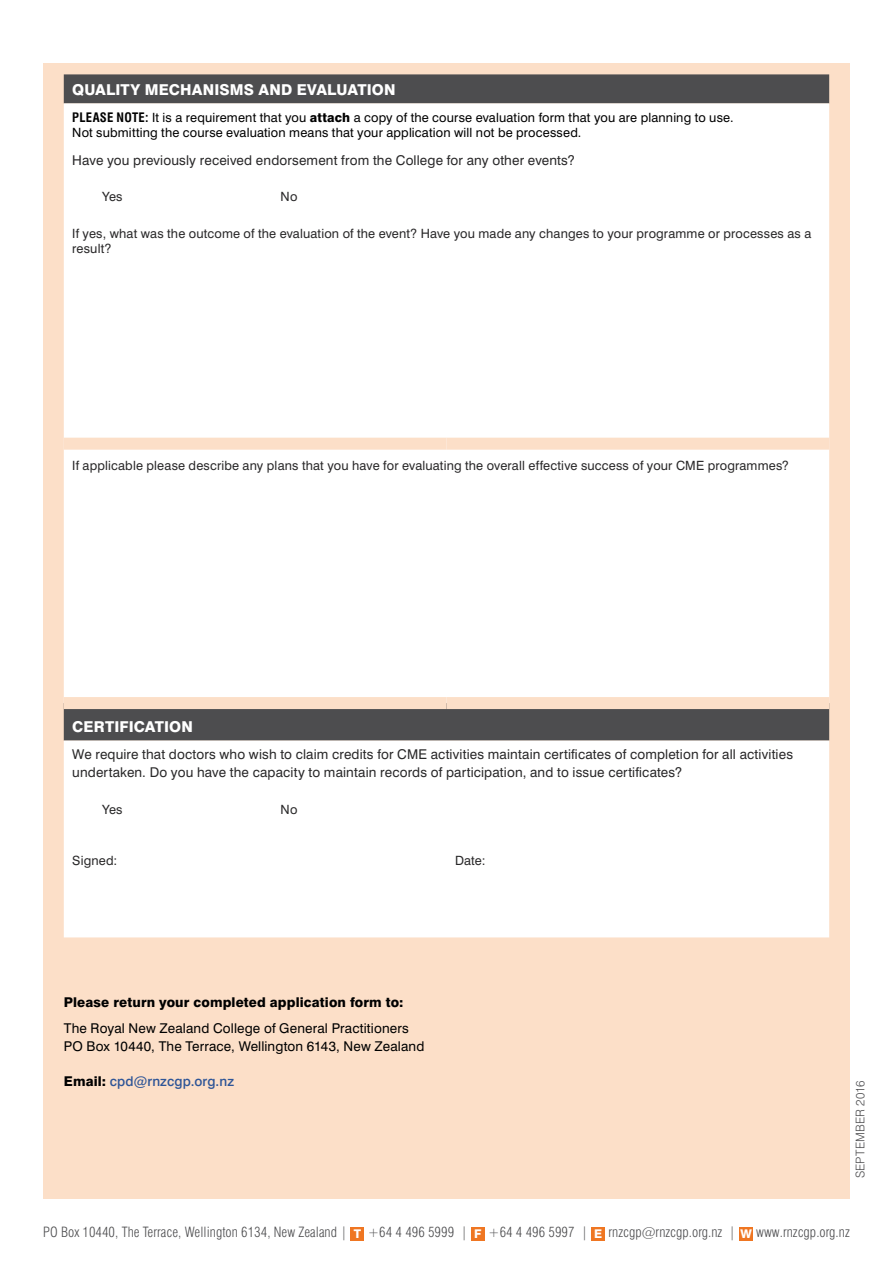
<style>
.page{position:relative;width:893px;height:1263px;background:#fff}
.page>*{position:absolute;margin:0;border:0;box-sizing:border-box;transform-origin:0 0}
.Table_-_highlighted{font:800 15px "Swiss 721 BT";letter-spacing:.01em;color:#fff}
.t1{font:300 15px "Swiss 721 BT";color:#000}
.t2{font:300 condensed 13.8px "Swiss 721 BT";color:#4d4d4f}
.Table_Cells_body__Ro{font:13.5px/18px "Swiss 721 BT";letter-spacing:.01em;color:#292829}
.Body_Text{font:13.5px "Swiss 721 BT";letter-spacing:.01em;color:#000}
.Body_Text-2{font:800 13.5px "Swiss 721 BT";letter-spacing:.01em;color:#000}
.Body_Text-3{font:500 13.5px "Swiss 721 BT";letter-spacing:.01em;color:#2e5597}
.Table_Cells_body__Ro-2{font:12.75px/15.3px "Swiss 721 BT";letter-spacing:.015em;color:#292829}
.Table_-_intro_to_cel{font:12.75px "Swiss 721 BT";letter-spacing:.015em;color:#000}
.t3{font:300 12px "Swiss 721 BT";letter-spacing:.02em;color:#4d4d4f}
.t4{font:800 12px "Swiss 721 BT";color:#fff}
.s1{font-weight:700;font-stretch:condensed}
.s2{font-weight:800}
.s3{font-weight:800;color:#000}
</style>
<div class="page">
<div style="left:43px;top:64px;width:807px;height:1135px;background:#fcdfc8"></div>
<div style="left:64px;top:74px;width:765px;height:29px;background:#4d4d4f"></div>
<div style="left:64px;top:103px;width:765px;height:834px;background:#fff"></div>
<div style="left:64px;top:438px;width:382px;height:12px;background:#fcdfc8"></div>
<div style="left:446px;top:438px;width:383px;height:12px;background:#fcdfc8"></div>
<div style="left:64px;top:697px;width:382px;height:12px;background:#fcdfc8"></div>
<div style="left:446px;top:697px;width:383px;height:12px;background:#fcdfc8"></div>
<div style="left:351px;top:1227px;width:13px;height:13px;background:#ef7622"></div>
<div style="left:471px;top:1227px;width:14px;height:13px;background:#ef7622"></div>
<div style="left:591px;top:1227px;width:14px;height:13px;background:#ef7622"></div>
<div style="left:739px;top:1227px;width:14px;height:13px;background:#ef7622"></div>
<p class="Table_-_highlighted" style="left:72px;top:80px;width:325px">QUALITY MECHANISMS AND EVALUATION</p>
<p class="Table_-_intro_to_cel" style="left:72px;top:110px;width:663px"><span class="s1">PLEASE NOTE:</span> It is a requirement that you <span class="s2">attach</span> a copy of the course evaluation form that you are planning to use.</p>
<p class="Table_-_intro_to_cel" style="left:72px;top:125px;width:511px">Not submitting the course evaluation means that your application will not be processed.</p>
<p class="Table_Cells_body__Ro" style="left:72px;top:151px;width:504px">Have you previously received endorsement from the College for any other events?</p>
<p class="Table_Cells_body__Ro-2" style="left:102px;top:189px;width:22px">Yes</p>
<p class="Table_Cells_body__Ro-2" style="left:281px;top:189px;width:18px">No</p>
<p class="Table_Cells_body__Ro-2" style="left:72px;top:226px;width:741px">If yes, what was the outcome of the evaluation of the event? Have you made any changes to your programme or processes as a result?</p>
<p class="Table_Cells_body__Ro-2" style="left:72px;top:458px;width:718px">If applicable please describe any plans that you have for evaluating the overall effective success of your CME programmes?</p>
<p class="Table_-_highlighted" style="left:72px;top:718px;width:122px">CERTIFICATION</p>
<p class="Table_Cells_body__Ro" style="left:72px;top:745px;width:722px">We require that doctors who wish to claim credits for CME activities maintain certificates of completion for all activities undertaken. Do you have the capacity to maintain records of participation, and to issue certificates?</p>
<p class="Table_Cells_body__Ro-2" style="left:102px;top:802px;width:22px">Yes</p>
<p class="Table_Cells_body__Ro-2" style="left:281px;top:802px;width:18px">No</p>
<p class="Table_Cells_body__Ro-2" style="left:72px;top:853px;width:46px">Signed:</p>
<p class="Table_Cells_body__Ro-2" style="left:455px;top:853px;width:32px">Date:</p>
<p class="Body_Text-2" style="left:64px;top:993px;width:341px">Please return your completed application form to:</p>
<p class="Body_Text" style="left:64px;top:1020px;width:347px">The Royal New Zealand College of General Practitioners</p>
<p class="Body_Text" style="left:64px;top:1038px;width:362px">PO Box 10440, The Terrace, Wellington 6143, New Zealand</p>
<p class="Body_Text-3" style="left:64px;top:1073px;width:172px"><span class="s3">Email:</span> cpd@rnzcgp.org.nz</p>
<p class="t3" style="left:853px;top:1178px;width:99px;rotate:-90deg">SEPTEMBER 2016</p>
<p class="t1" style="left:442px;top:1219px;width:9px">5</p>
<p class="t2" style="left:43px;top:1224px;width:305px">PO Box 10440, The Terrace, Wellington 6134, New Zealand |</p>
<p class="t4" style="left:354px;top:1227px;width:9px">T</p>
<p class="t2" style="left:368px;top:1224px;width:101px">+64 4 496 5999 |</p>
<p class="t4" style="left:474px;top:1227px;width:9px">F</p>
<p class="t2" style="left:488px;top:1224px;width:101px">+64 4 496 5997 |</p>
<p class="t4" style="left:594px;top:1227px;width:10px">E</p>
<p class="t2" style="left:608px;top:1224px;width:129px">rnzcgp@rnzcgp.org.nz |</p>
<p class="t4" style="left:740px;top:1227px;width:13px">W</p>
<p class="t2" style="left:756px;top:1224px;width:95px">www.rnzcgp.org.nz</p>
</div>
